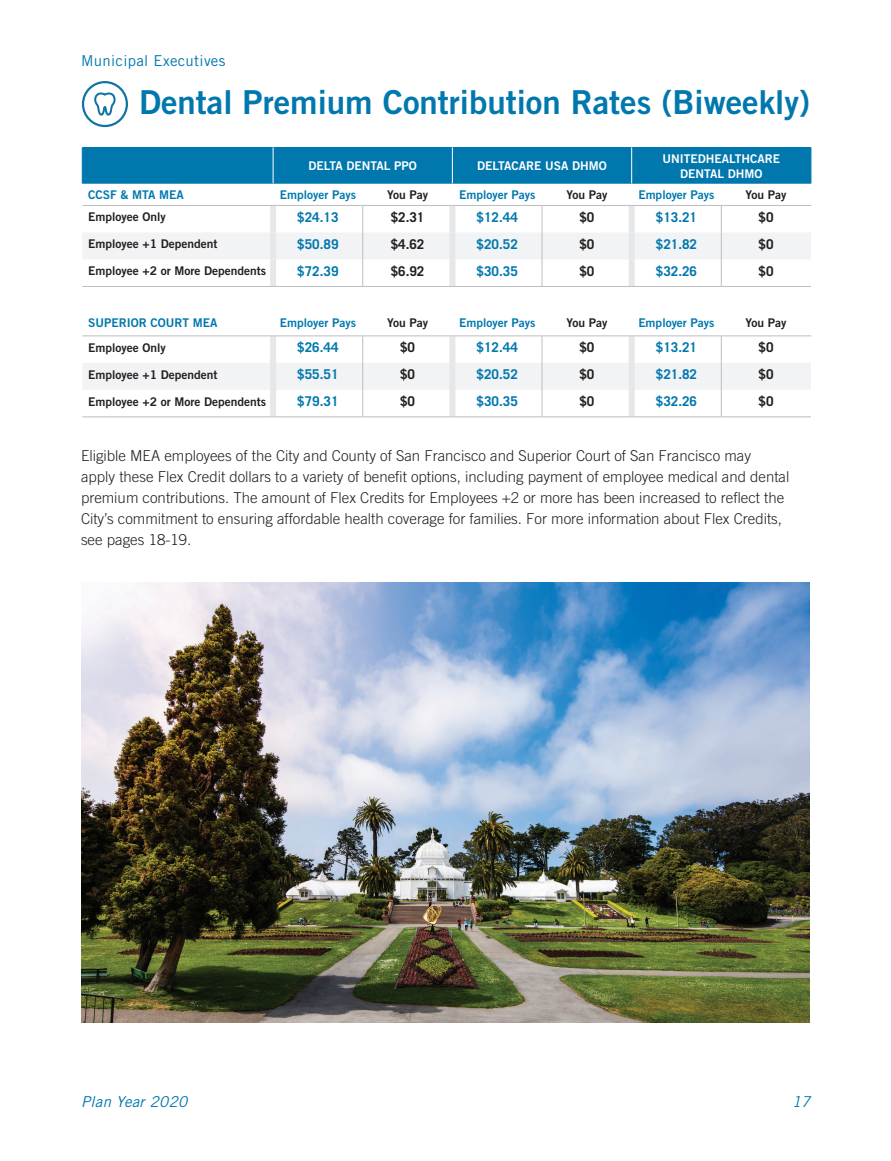
<style>
.page{position:relative;width:891px;height:1161px;background:#fff}
.page>*{position:absolute;margin:0;border:0;box-sizing:border-box;transform-origin:0 0}
.t1{font:33px "Trade Gothic Bold Two";color:#0078ae}
.t2{font:300 15px/21px "Trade Gothic";color:#231f20}
.t3{font:15px "Trade Gothic";letter-spacing:.02em;color:#0078ae}
.t4{font:italic 15px "Trade Gothic";letter-spacing:.02em;color:#0078ae}
.t5{font:700 13.5px "Trade Gothic";color:#0078ae}
.t6{font:700 13.5px "Trade Gothic";color:#231f20}
.t7{font:12px "Trade Gothic Bold Two";color:#231f20}
.t8{font:12px "Trade Gothic Bold Two";color:#0078ae}
.t9{font:12px/15px "Trade Gothic Bold Two";color:#fff;text-align:center}
</style>
<div class="page">
<div style="left:82px;top:147px;width:729px;height:37px;background:#0078ae"></div>
<svg style="left:82px;top:206px;width:729px;height:211px"></svg>
<svg style="left:82px;top:232px;width:729px;height:158px"></svg>
<hr style="left:82px;top:147px;width:1px;height:36px;background:#0078ae">
<hr style="left:811px;top:147px;width:1px;height:36px;background:#0078ae">
<div style="left:270px;top:206px;width:6px;height:26px;background:#e6e7e9"></div>
<div style="left:270px;top:232px;width:6px;height:27px;background:#e6e7e9"></div>
<div style="left:270px;top:259px;width:6px;height:27px;background:#e6e7e9"></div>
<div style="left:270px;top:336px;width:6px;height:27px;background:#e6e7e9"></div>
<div style="left:270px;top:363px;width:6px;height:27px;background:#e6e7e9"></div>
<div style="left:270px;top:390px;width:6px;height:27px;background:#e6e7e9"></div>
<div style="left:449px;top:206px;width:6px;height:26px;background:#e6e7e9"></div>
<div style="left:449px;top:232px;width:6px;height:27px;background:#e6e7e9"></div>
<div style="left:449px;top:259px;width:6px;height:27px;background:#e6e7e9"></div>
<div style="left:449px;top:336px;width:6px;height:27px;background:#e6e7e9"></div>
<div style="left:449px;top:363px;width:6px;height:27px;background:#e6e7e9"></div>
<div style="left:449px;top:390px;width:6px;height:27px;background:#e6e7e9"></div>
<div style="left:629px;top:206px;width:6px;height:26px;background:#e6e7e9"></div>
<div style="left:629px;top:232px;width:6px;height:27px;background:#e6e7e9"></div>
<div style="left:629px;top:259px;width:6px;height:27px;background:#e6e7e9"></div>
<div style="left:629px;top:336px;width:6px;height:27px;background:#e6e7e9"></div>
<div style="left:629px;top:363px;width:6px;height:27px;background:#e6e7e9"></div>
<div style="left:629px;top:390px;width:6px;height:27px;background:#e6e7e9"></div>
<hr style="left:82px;top:205px;width:191px;height:1px;background:#bcbdc0">
<hr style="left:273px;top:205px;width:90px;height:1px;background:#bcbdc0">
<hr style="left:363px;top:205px;width:89px;height:1px;background:#bcbdc0">
<hr style="left:452px;top:205px;width:90px;height:1px;background:#bcbdc0">
<hr style="left:542px;top:205px;width:90px;height:1px;background:#bcbdc0">
<hr style="left:632px;top:205px;width:89px;height:1px;background:#bcbdc0">
<hr style="left:721px;top:205px;width:90px;height:1px;background:#bcbdc0">
<hr style="left:273px;top:336px;width:90px;height:1px;background:#bcbdc0">
<hr style="left:363px;top:336px;width:89px;height:1px;background:#bcbdc0">
<hr style="left:452px;top:336px;width:90px;height:1px;background:#bcbdc0">
<hr style="left:542px;top:336px;width:90px;height:1px;background:#bcbdc0">
<hr style="left:632px;top:336px;width:89px;height:1px;background:#bcbdc0">
<hr style="left:721px;top:336px;width:90px;height:1px;background:#bcbdc0">
<hr style="left:82px;top:286px;width:191px;height:1px;background:#bcbdc0">
<hr style="left:273px;top:286px;width:90px;height:1px;background:#bcbdc0">
<hr style="left:363px;top:286px;width:89px;height:1px;background:#bcbdc0">
<hr style="left:452px;top:286px;width:90px;height:1px;background:#bcbdc0">
<hr style="left:542px;top:286px;width:90px;height:1px;background:#bcbdc0">
<hr style="left:632px;top:286px;width:89px;height:1px;background:#bcbdc0">
<hr style="left:721px;top:286px;width:90px;height:1px;background:#bcbdc0">
<hr style="left:273px;top:417px;width:90px;height:1px;background:#bcbdc0">
<hr style="left:363px;top:417px;width:89px;height:1px;background:#bcbdc0">
<hr style="left:452px;top:417px;width:90px;height:1px;background:#bcbdc0">
<hr style="left:542px;top:417px;width:90px;height:1px;background:#bcbdc0">
<hr style="left:632px;top:417px;width:89px;height:1px;background:#bcbdc0">
<hr style="left:721px;top:417px;width:90px;height:1px;background:#bcbdc0">
<hr style="left:82px;top:336px;width:191px;height:1px;background:#bcbdc0">
<svg style="left:362px;top:206px;width:1px;height:80px"></svg>
<svg style="left:362px;top:336px;width:1px;height:81px"></svg>
<svg style="left:542px;top:206px;width:1px;height:80px"></svg>
<svg style="left:542px;top:336px;width:1px;height:81px"></svg>
<svg style="left:721px;top:206px;width:1px;height:80px"></svg>
<svg style="left:721px;top:336px;width:1px;height:81px"></svg>
<hr style="left:82px;top:417px;width:191px;height:1px;background:#bcbdc0">
<hr style="left:273px;top:147px;width:1px;height:36px;background:#fff">
<hr style="left:452px;top:147px;width:1px;height:36px;background:#fff">
<hr style="left:631px;top:147px;width:1px;height:36px;background:#fff">
<svg style="left:94px;top:92px;width:22px;height:24px"></svg>
<div style="left:82px;top:81px;width:46px;height:46px;border:2px solid #1274a4;border-radius:50%"></div>
<img style="left:81px;top:583px;width:728px;height:439px">
<p class="t3" style="left:81px;top:51px;width:146px">Municipal Executives</p>
<h1 class="t1" style="left:139px;top:81px;width:672px">Dental Premium Contribution Rates (Biweekly)</h1>
<p class="t9" style="left:309px;top:158px;width:110px">DELTA DENTAL PPO</p>
<p class="t9" style="left:477px;top:158px;width:131px">DELTACARE USA DHMO</p>
<p class="t9" style="left:663px;top:151px;width:119px">UNITEDHEALTHCARE<br>DENTAL DHMO</p>
<p class="t8" style="left:88px;top:188px;width:97px">CCSF &amp; MTA MEA</p>
<p class="t8" style="left:280px;top:188px;width:78px">Employer Pays</p>
<p class="t7" style="left:387px;top:188px;width:43px">You Pay</p>
<p class="t8" style="left:459px;top:188px;width:78px">Employer Pays</p>
<p class="t7" style="left:566px;top:188px;width:43px">You Pay</p>
<p class="t8" style="left:638px;top:188px;width:78px">Employer Pays</p>
<p class="t7" style="left:746px;top:188px;width:43px">You Pay</p>
<p class="t7" style="left:88px;top:209px;width:79px">Employee Only</p>
<p class="t5" style="left:297px;top:209px;width:43px">$24.13</p>
<p class="t6" style="left:391px;top:209px;width:35px">$2.31</p>
<p class="t5" style="left:477px;top:209px;width:43px">$12.44</p>
<p class="t6" style="left:579px;top:209px;width:17px">$0</p>
<p class="t5" style="left:656px;top:209px;width:43px">$13.21</p>
<p class="t6" style="left:759px;top:209px;width:17px">$0</p>
<p class="t7" style="left:88px;top:236px;width:131px">Employee +1 Dependent</p>
<p class="t5" style="left:297px;top:236px;width:43px">$50.89</p>
<p class="t6" style="left:391px;top:236px;width:35px">$4.62</p>
<p class="t5" style="left:477px;top:236px;width:43px">$20.52</p>
<p class="t6" style="left:579px;top:236px;width:17px">$0</p>
<p class="t5" style="left:656px;top:236px;width:43px">$21.82</p>
<p class="t6" style="left:759px;top:236px;width:17px">$0</p>
<p class="t7" style="left:88px;top:263px;width:179px">Employee +2 or More Dependents</p>
<p class="t5" style="left:297px;top:263px;width:43px">$72.39</p>
<p class="t6" style="left:391px;top:263px;width:35px">$6.92</p>
<p class="t5" style="left:477px;top:263px;width:43px">$30.35</p>
<p class="t6" style="left:579px;top:263px;width:17px">$0</p>
<p class="t5" style="left:656px;top:263px;width:43px">$32.26</p>
<p class="t6" style="left:759px;top:263px;width:17px">$0</p>
<p class="t8" style="left:88px;top:316px;width:131px">SUPERIOR COURT MEA</p>
<p class="t8" style="left:280px;top:316px;width:78px">Employer Pays</p>
<p class="t7" style="left:387px;top:316px;width:43px">You Pay</p>
<p class="t8" style="left:459px;top:316px;width:78px">Employer Pays</p>
<p class="t7" style="left:566px;top:316px;width:43px">You Pay</p>
<p class="t8" style="left:638px;top:316px;width:78px">Employer Pays</p>
<p class="t7" style="left:746px;top:316px;width:43px">You Pay</p>
<p class="t7" style="left:88px;top:340px;width:79px">Employee Only</p>
<p class="t5" style="left:297px;top:339px;width:43px">$26.44</p>
<p class="t6" style="left:400px;top:339px;width:17px">$0</p>
<p class="t5" style="left:477px;top:339px;width:43px">$12.44</p>
<p class="t6" style="left:579px;top:339px;width:17px">$0</p>
<p class="t5" style="left:656px;top:339px;width:43px">$13.21</p>
<p class="t6" style="left:759px;top:339px;width:17px">$0</p>
<p class="t7" style="left:88px;top:367px;width:131px">Employee +1 Dependent</p>
<p class="t5" style="left:297px;top:366px;width:43px">$55.51</p>
<p class="t6" style="left:400px;top:366px;width:17px">$0</p>
<p class="t5" style="left:477px;top:366px;width:43px">$20.52</p>
<p class="t6" style="left:579px;top:366px;width:17px">$0</p>
<p class="t5" style="left:656px;top:366px;width:43px">$21.82</p>
<p class="t6" style="left:759px;top:366px;width:17px">$0</p>
<p class="t7" style="left:88px;top:394px;width:179px">Employee +2 or More Dependents</p>
<p class="t5" style="left:297px;top:393px;width:43px">$79.31</p>
<p class="t6" style="left:400px;top:393px;width:17px">$0</p>
<p class="t5" style="left:477px;top:393px;width:43px">$30.35</p>
<p class="t6" style="left:579px;top:393px;width:17px">$0</p>
<p class="t5" style="left:656px;top:393px;width:43px">$32.26</p>
<p class="t6" style="left:759px;top:393px;width:17px">$0</p>
<p class="t2" style="left:81px;top:445px;width:710px">Eligible MEA employees of the City and County of San Francisco and Superior Court of San Francisco may<br>apply these Flex Credit dollars to a variety of benefit options, including payment of employee medical and dental premium contributions. The amount of Flex Credits for Employees +2 or more has been increased to reflect the City’s commitment to ensuring affordable health coverage for families. For more information about Flex Credits, see pages 18-19.</p>
<p class="t4" style="left:81px;top:1092px;width:108px">Plan Year 2020</p>
<p class="t4" style="left:792px;top:1092px;width:20px">17</p>
</div>
